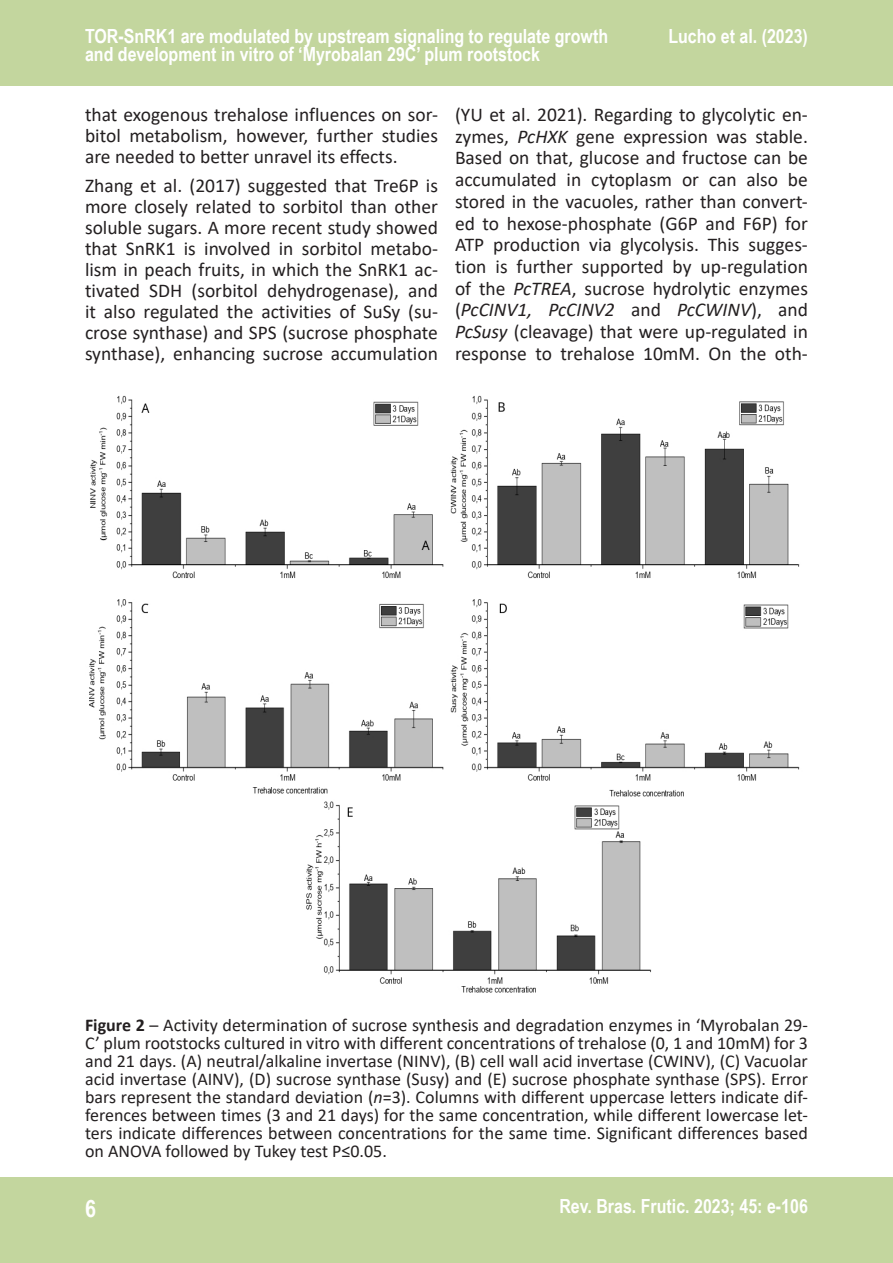
<style>
.page{position:relative;width:893px;height:1263px;background:#fff}
.page>*{position:absolute;margin:0;border:0;box-sizing:border-box;transform-origin:0 0}
.t1{font:700 24px "Arial Narrow";color:#fff}
.Corpo_de_texto{font:19.5px/21.8px "Calibri";color:#231f20;text-align:justify}
.t2{font:700 19.5px/18px "Arial Narrow";color:#fff}
.Título_Figuras{font:18px/18px "Calibri";color:#231f20;text-align:justify}
.s1{font-style:italic}
.s2{font-weight:700}
</style>
<div class="page">
<div style="left:0;top:0;width:893px;height:85px;background:#c3d69e"></div>
<div style="left:0;top:1178px;width:893px;height:85px;background:#c3d69e"></div>
<img style="left:89px;top:395px;width:711px;height:598px">
<p class="t2" style="left:85px;top:26px;width:525px">TOR-SnRK1 are modulated by upstream signaling to regulate growth and development in vitro of ‘Myrobalan 29C’ plum rootstock</p>
<p class="t2" style="left:668px;top:26px;width:141px">Lucho et al. (2023)</p>
<p class="Corpo_de_texto" style="left:85px;top:103px;width:354px;line-height:21px">that exogenous trehalose influences on sor&shy;bitol metabolism, however, further studies are needed to better unravel its effects.</p>
<p class="Corpo_de_texto" style="left:85px;top:175px;width:354px;line-height:21px">Zhang et al. (2017) suggested that Tre6P is more closely related to sorbitol than other soluble sugars. A more recent study showed that SnRK1 is involved in sorbitol metabo&shy;lism in peach fruits, in which the SnRK1 ac&shy;tivated SDH (sorbitol dehydrogenase), and it also regulated the activities of SuSy (su&shy;crose synthase) and SPS (sucrose phosphate synthase), enhancing sucrose accumulation</p>
<p class="Corpo_de_texto" style="left:455px;top:103px;width:354px">(YU et al. 2021). Regarding to glycolytic en&shy;zymes, <span class="s1">PcHXK</span> gene expression was stable.<br>Based on that, glucose and fructose can be accumulated in cytoplasm or can also be stored in the vacuoles, rather than convert&shy;ed to hexose-phosphate (G6P and F6P) for ATP production via glycolysis. This sugges&shy;tion is further supported by up-regulation of the <span class="s1">PcTREA</span>, sucrose hydrolytic enzymes (<span class="s1">PcCINV1, PcCINV2</span> and <span class="s1">PcCWINV</span>), and <span class="s1">PcSusy</span> (cleavage) that were up-regulated in response to trehalose 10mM. On the oth-</p>
<p class="Título_Figuras" style="left:85px;top:1015px;width:724px"><span class="s2">Figure 2</span> – Activity determination of sucrose synthesis and degradation enzymes in ‘Myrobalan 29- C’ plum rootstocks cultured in vitro with different concentrations of trehalose (0, 1 and 10mM) for 3 and 21 days. (A) neutral/alkaline invertase (NINV), (B) cell wall acid invertase (CWINV), (C) Vacuolar acid invertase (AINV), (D) sucrose synthase (Susy) and (E) sucrose phosphate synthase (SPS). Error bars represent the standard deviation (<span class="s1">n</span>=3). Columns with different uppercase letters indicate dif&shy;ferences between times (3 and 21 days) for the same concentration, while different lowercase let&shy;ters indicate differences between concentrations for the same time. Significant differences based on ANOVA followed by Tukey test P≤0.05.</p>
<p class="t1" style="left:85px;top:1190px;width:12px">6</p>
<p class="t2" style="left:559px;top:1196px;width:250px">Rev. Bras. Frutic. 2023; 45: e-106</p>
</div>
